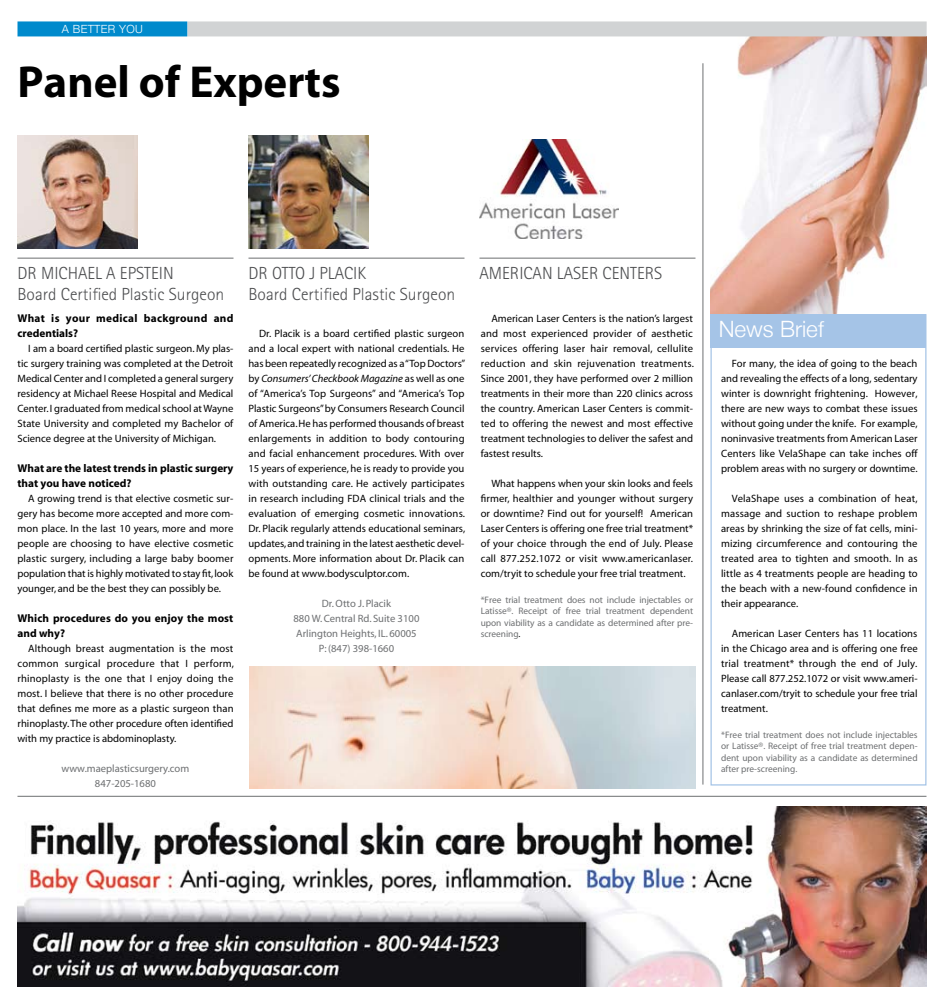
<style>
.page{position:relative;width:945px;height:1008px;background:#fff}
.page>*{position:absolute;margin:0;border:0;box-sizing:border-box;transform-origin:0 0}
.t1{font:700 45px "Myriad";color:#000}
.t2{font:300 22.5px "Helvetica Neue";color:#fff}
.t3{font:300 17.5px/21px "Rotis Sans Serif";color:#4c4d4f}
.t4{font:700 11.25px/15px "Myriad";color:#000}
.t5{font:700 11.25px/15px "Myriad";letter-spacing:.025em;color:#000}
.t6{font:300 11.25px "Helvetica Neue";letter-spacing:.03em;color:#fff}
.t7{font:10.62px/15px "Myriad";color:#000;text-align:justify}
.t8{font:10.62px/15px "Myriad";color:#6d6f71;text-align:center}
.t9{font:9.38px/11.2px "Myriad";color:#6d6f71;text-align:justify}
.s1{font-style:italic}
.s2{color:#000}
</style>
<div class="page">
<img style="left:711px;top:36px;width:216px;height:278px">
<div style="left:711px;top:314px;width:216px;height:471px;border:1px solid #a5c4e7"></div>
<hr style="left:480px;top:258px;width:216px;height:1px;background:#6d6f71">
<img style="left:480px;top:140px;width:138px;height:98px">
<hr style="left:18px;top:258px;width:216px;height:1px;background:#6d6f71">
<img style="left:18px;top:135px;width:119px;height:114px">
<hr style="left:249px;top:258px;width:216px;height:1px;background:#6d6f71">
<img style="left:249px;top:135px;width:119px;height:114px">
<img style="left:18px;top:806px;width:908px;height:180px">
<hr style="left:18px;top:796px;width:909px;height:1px;background:#6d6f71">
<div style="left:711px;top:314px;width:216px;height:34px;background:#a5c4e7"></div>
<hr style="left:703px;top:63px;width:1px;height:721px;background:#6d6f71">
<img style="left:249px;top:666px;width:447px;height:122px">
<div style="left:187px;top:21px;width:740px;height:15px;background:#d1d3d4"></div>
<div style="left:18px;top:21px;width:169px;height:15px;background:#008acc"></div>
<p class="t6" style="left:62px;top:22px;width:82px">A BETTER YOU</p>
<h1 class="t1" style="left:18px;top:59px;width:325px">Panel of Experts</h1>
<h3 class="t3" style="left:18px;top:262px;width:208px">DR MICHAEL A EPSTEIN<br>BOARD CERTIFIED PLASTIC SURGEON</h3>
<h3 class="t3" style="left:249px;top:262px;width:208px">DR OTTO J PLACIK<br>BOARD CERTIFIED PLASTIC SURGEON</h3>
<p class="t5" style="left:18px;top:311px;width:218px">What is your medical background and credentials?</p>
<p class="t7" style="left:18px;top:341px;width:218px;text-indent:11px">I am a board certified plastic surgeon. My plas&shy;tic surgery training was completed at the Detroit Medical Center and I completed a general surgery residency at Michael Reese Hospital and Medical Center. I graduated from medical school at Wayne State University and completed my Bachelor of Science degree at the University of Michigan.</p>
<p class="t4" style="left:18px;top:461px;width:217px">What are the latest trends in plastic surgery that you have noticed?</p>
<p class="t7" style="left:18px;top:491px;width:218px;text-indent:11px">A growing trend is that elective cosmetic sur&shy;gery has become more accepted and more com&shy;mon place. In the last 10 years, more and more people are choosing to have elective cosmetic plastic surgery, including a large baby boomer population that is highly motivated to stay fit, look younger, and be the best they can possibly be.</p>
<p class="t4" style="left:18px;top:611px;width:217px">Which procedures do you enjoy the most and why?</p>
<p class="t7" style="left:18px;top:641px;width:218px;text-indent:11px">Although breast augmentation is the most common surgical procedure that I perform, rhinoplasty is the one that I enjoy doing the most. I believe that there is no other procedure that defines me more as a plastic surgeon than rhinoplasty. The other procedure often identified with my practice is abdominoplasty.</p>
<p class="t8" style="left:62px;top:761px;width:129px">www.maeplasticsurgery.com<br>847-205-1680</p>
<p class="t7" style="left:249px;top:326px;width:218px;text-indent:11px">Dr. Placik is a board certified plastic surgeon and a local expert with national credentials. He has been repeatedly recognized as a “Top Doctors” by <span class="s1">Consumers’ Checkbook Magazine</span> as well as one of “America’s Top Surgeons” and “America’s Top Plastic Surgeons” by Consumers Research Council of America. He has performed thousands of breast enlargements in addition to body contouring and facial enhancement procedures. With over 15 years of experience, he is ready to provide you with outstanding care. He actively participates in research including FDA clinical trials and the evaluation of emerging cosmetic innovations.<br>Dr. Placik regularly attends educational seminars, updates, and training in the latest aesthetic devel&shy;opments. More information about Dr. Placik can be found at www.bodysculptor.com.</p>
<p class="t8" style="left:294px;top:596px;width:127px">Dr. Otto J. Placik<br>880 W. Central Rd. Suite 3100<br>Arlington Heights, IL. 60005<br>P: (847) 398-1660</p>
<h3 class="t3" style="left:480px;top:262px;width:184px">AMERICAN LASER CENTERS</h3>
<p class="t7" style="left:481px;top:311px;width:215px;text-indent:11px">American Laser Centers is the nation’s largest and most experienced provider of aesthetic services offering laser hair removal, cellulite reduction and skin rejuvenation treatments.<br>Since 2001, they have performed over 2 million treatments in their more than 220 clinics across the country. American Laser Centers is commit&shy;ted to offering the newest and most effective treatment technologies to deliver the safest and fastest results.</p>
<p class="t7" style="left:481px;top:476px;width:214px;text-indent:11px">What happens when your skin looks and feels firmer, healthier and younger without surgery or downtime? Find out for yourself! American Laser Centers is offering one free trial treatment* of your choice through the end of July. Please call 877.252.1072 or visit www.americanlaser. com/tryit to schedule your free trial treatment.</p>
<p class="t9" style="left:481px;top:594px;width:214px">*Free trial treatment does not include injectables or Latisse®. Receipt of free trial treatment dependent upon viability as a candidate as determined after pre&shy;screening<span class="s2">.</span></p>
<h2 class="t2" style="left:719px;top:315px;width:107px">NEWS BRIEF</h2>
<p class="t7" style="left:721px;top:356px;width:198px;text-indent:11px">For many, the idea of going to the beach and revealing the effects of a long, sedentary winter is downright frightening. However, there are new ways to combat these issues without going under the knife. For example, noninvasive treatments from American Laser Centers like VelaShape can take inches off problem areas with no surgery or downtime.</p>
<p class="t7" style="left:721px;top:491px;width:198px;text-indent:11px">VelaShape uses a combination of heat, massage and suction to reshape problem areas by shrinking the size of fat cells, mini&shy;mizing circumference and contouring the treated area to tighten and smooth. In as little as 4 treatments people are heading to the beach with a new-found confidence in their appearance.</p>
<p class="t7" style="left:721px;top:626px;width:198px;text-indent:11px">American Laser Centers has 11 locations in the Chicago area and is offering one free trial treatment* through the end of July.<br>Please call 877.252.1072 or visit www.ameri&shy;canlaser.com/tryit to schedule your free trial treatment.</p>
<p class="t9" style="left:721px;top:729px;width:198px">*Free trial treatment does not include injectables or Latisse®. Receipt of free trial treatment depen&shy;dent upon viability as a candidate as determined after pre-screening.</p>
</div>
